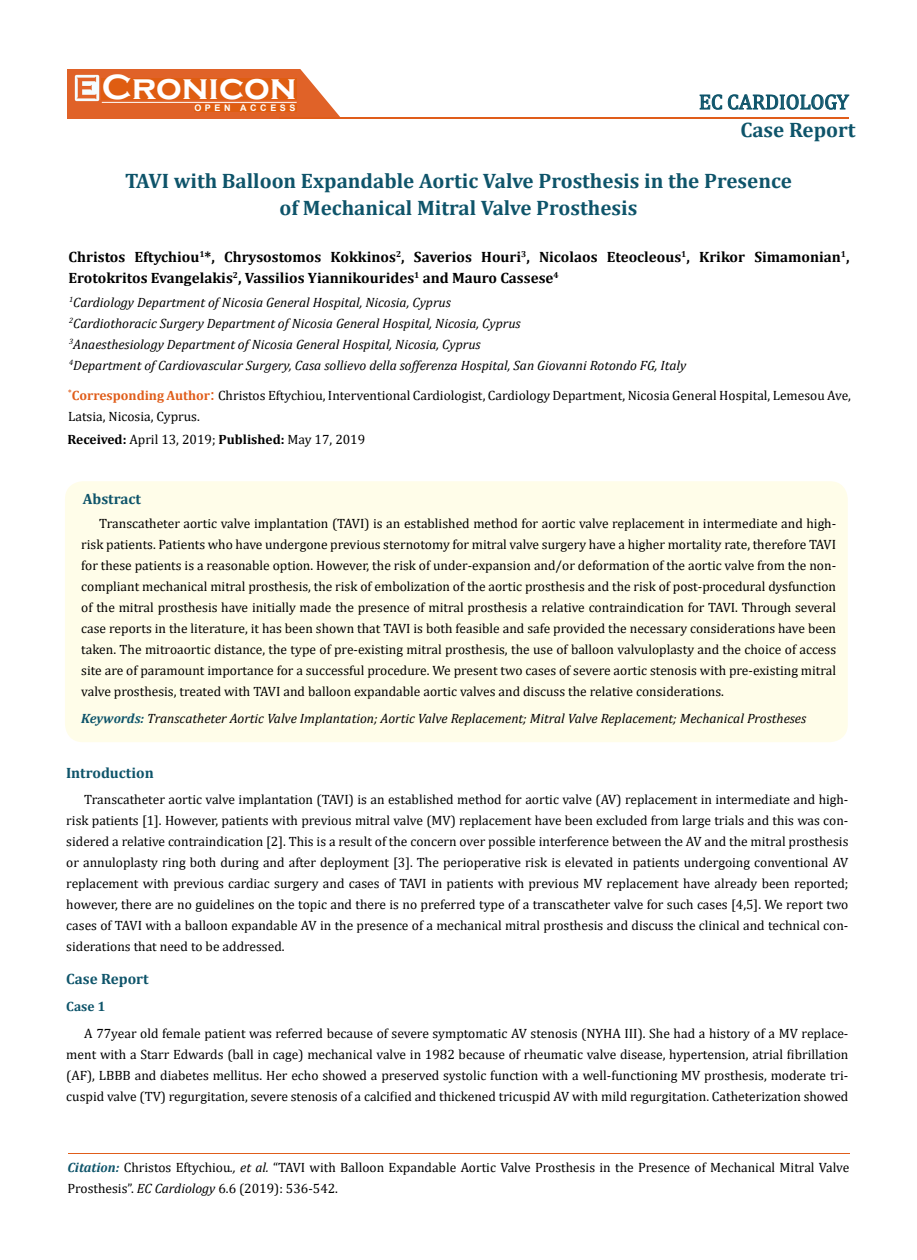
<style>
.page{position:relative;width:917px;height:1260px;background:#fff}
.page>*{position:absolute;margin:0;border:0;box-sizing:border-box;transform-origin:0 0}
.t1{font:700 36px "Copperplate Gothic";color:#fff}
.t2{font:700 21px/27px "Cambria";color:#0e546a;text-align:center}
.t3{font:21px "Cambria";color:#0e546a}
.t4{font:700 15px/21px "Cambria";color:#000}
.t5{font:700 15px "Cambria";color:#0e546a}
.t6{font:13.5px/21px "Cambria";color:#000;text-align:justify}
.t7{font:italic 13.5px/21px "Cambria";color:#000}
.t8{font:700 13.5px "Cambria";color:#0e546a}
.t9{font:700 9px "Arial";letter-spacing:.4em;color:#fff}
.s1{font-weight:700;color:#e05d1a}
.s2{font-size:18px;color:#e05d1a}
.s3{font-weight:700}
.s4{font-weight:700;color:#0e546a}
.s5{font-weight:700;font-style:italic;color:#0e546a}
.s6{font-style:italic}
</style>
<div class="page">
<div style="left:67px;top:70px;width:290px;height:49px;background:#e06228"></div>
<svg style="left:300px;top:69px;width:90px;height:49px"></svg>
<img style="left:75px;top:75px;width:24px;height:26px">
<div style="left:102px;top:79px;width:195px;height:21px;background:#df5d11"></div>
<div style="left:194px;top:105px;width:103px;height:7px;background:#df5d11"></div>
<svg style="left:699px;top:94px;width:150px;height:16px"></svg>
<hr style="left:102px;top:102px;width:194px;height:1px;background:#fff">
<hr style="left:279px;top:118px;width:569px;height:1px;background:#e05d1a">
<hr style="left:68px;top:1154px;width:781px;height:1px;background:#e05d1a">
<div style="left:65px;top:481px;width:782px;height:261px;background:#fffde9;border-radius:18px"></div>
<h1 class="t1" style="left:102px;top:68px;width:196px">Cronicon</h1>
<p class="t9" style="left:194px;top:102px;width:103px">OPEN ACCESS</p>
<h2 class="t3" style="left:699px;top:90px;width:151px">EC CARDIOLOGY</h2>
<h2 class="t2" style="left:740px;top:116px;width:117px">Case Report</h2>
<h2 class="t2" style="left:125px;top:166px;width:668px">TAVI with Balloon Expandable Aortic Valve Prosthesis in the Presence of Mechanical Mitral Valve Prosthesis</h2>
<p class="t4" style="left:69px;top:245px;width:782px">Christos Eftychiou<sup>1</sup>*, Chrysostomos Kokkinos<sup>2</sup>, Saverios Houri<sup>3</sup>, Nicolaos Eteocleous<sup>1</sup>, Krikor Simamonian<sup>1</sup>,<br>Erotokritos Evangelakis<sup>2</sup>, Vassilios Yiannikourides<sup>1</sup> and Mauro Cassese<sup>4</sup></p>
<p class="t7" style="left:69px;top:291px;width:618px"><sup>1</sup>Cardiology Department of Nicosia General Hospital, Nicosia, Cyprus<br><sup>2</sup>Cardiothoracic Surgery Department of Nicosia General Hospital, Nicosia, Cyprus<br><sup>3</sup>Anaesthesiology Department of Nicosia General Hospital, Nicosia, Cyprus<br><sup>4</sup>Department of Cardiovascular Surgery, Casa sollievo della sofferenza Hospital, San Giovanni Rotondo FG, Italy</p>
<p class="t6" style="left:68px;top:384px;width:784px"><sup>*</sup><span class="s1">Corresponding Author</span><span class="s2">:</span> Christos Eftychiou, Interventional Cardiologist, Cardiology Department, Nicosia General Hospital, Lemesou Ave,<br>Latsia, Nicosia, Cyprus.</p>
<p class="t6" style="left:67px;top:429px;width:299px"><span class="s3">Received:</span> April 13, 2019; <span class="s3">Published:</span> May 17, 2019</p>
<p class="t5" style="left:83px;top:488px;width:60px">Abstract</p>
<p class="t6" style="left:81px;top:513px;width:756px;text-indent:18px">Transcatheter aortic valve implantation (TAVI) is an established method for aortic valve replacement in intermediate and high&shy;risk patients. Patients who have undergone previous sternotomy for mitral valve surgery have a higher mortality rate, therefore TAVI for these patients is a reasonable option. However, the risk of under-expansion and/or deformation of the aortic valve from the non&shy;compliant mechanical mitral prosthesis, the risk of embolization of the aortic prosthesis and the risk of post-procedural dysfunction of the mitral prosthesis have initially made the presence of mitral prosthesis a relative contraindication for TAVI. Through several case reports in the literature, it has been shown that TAVI is both feasible and safe provided the necessary considerations have been taken. The mitroaortic distance, the type of pre-existing mitral prosthesis, the use of balloon valvuloplasty and the choice of access site are of paramount importance for a successful procedure. We present two cases of severe aortic stenosis with pre-existing mitral valve prosthesis, treated with TAVI and balloon expandable aortic valves and discuss the relative considerations.</p>
<p class="t7" style="left:81px;top:707px;width:726px"><span class="s4">Keywords:</span> Transcatheter Aortic Valve Implantation; Aortic Valve Replacement; Mitral Valve Replacement; Mechanical Prostheses</p>
<p class="t5" style="left:66px;top:762px;width:89px">Introduction</p>
<p class="t6" style="left:66px;top:788px;width:783px;text-indent:18px">Transcatheter aortic valve implantation (TAVI) is an established method for aortic valve (AV) replacement in intermediate and high&shy;risk patients [1]. However, patients with previous mitral valve (MV) replacement have been excluded from large trials and this was con&shy;sidered a relative contraindication [2]. This is a result of the concern over possible interference between the AV and the mitral prosthesis or annuloplasty ring both during and after deployment [3]. The perioperative risk is elevated in patients undergoing conventional AV replacement with previous cardiac surgery and cases of TAVI in patients with previous MV replacement have already been reported; however, there are no guidelines on the topic and there is no preferred type of a transcatheter valve for such cases [4,5]. We report two cases of TAVI with a balloon expandable AV in the presence of a mechanical mitral prosthesis and discuss the clinical and technical con&shy;siderations that need to be addressed.</p>
<p class="t5" style="left:66px;top:968px;width:84px">Case Report</p>
<p class="t8" style="left:66px;top:996px;width:41px">Case 1</p>
<p class="t6" style="left:66px;top:1022px;width:783px;text-indent:18px">A 77year old female patient was referred because of severe symptomatic AV stenosis (NYHA III). She had a history of a MV replace&shy;ment with a Starr Edwards (ball in cage) mechanical valve in 1982 because of rheumatic valve disease, hypertension, atrial fibrillation (AF), LBBB and diabetes mellitus. Her echo showed a preserved systolic function with a well-functioning MV prosthesis, moderate tri&shy;cuspid valve (TV) regurgitation, severe stenosis of a calcified and thickened tricuspid AV with mild regurgitation. Catheterization showed</p>
<p class="t6" style="left:67px;top:1157px;width:783px"><span class="s5">Citation:</span> Christos Eftychiou<span class="s6">., et al.</span> “TAVI with Balloon Expandable Aortic Valve Prosthesis in the Presence of Mechanical Mitral Valve<br>Prosthesis”. <span class="s6">EC Cardiology</span> 6.6 (2019): 536-542.</p>
</div>
